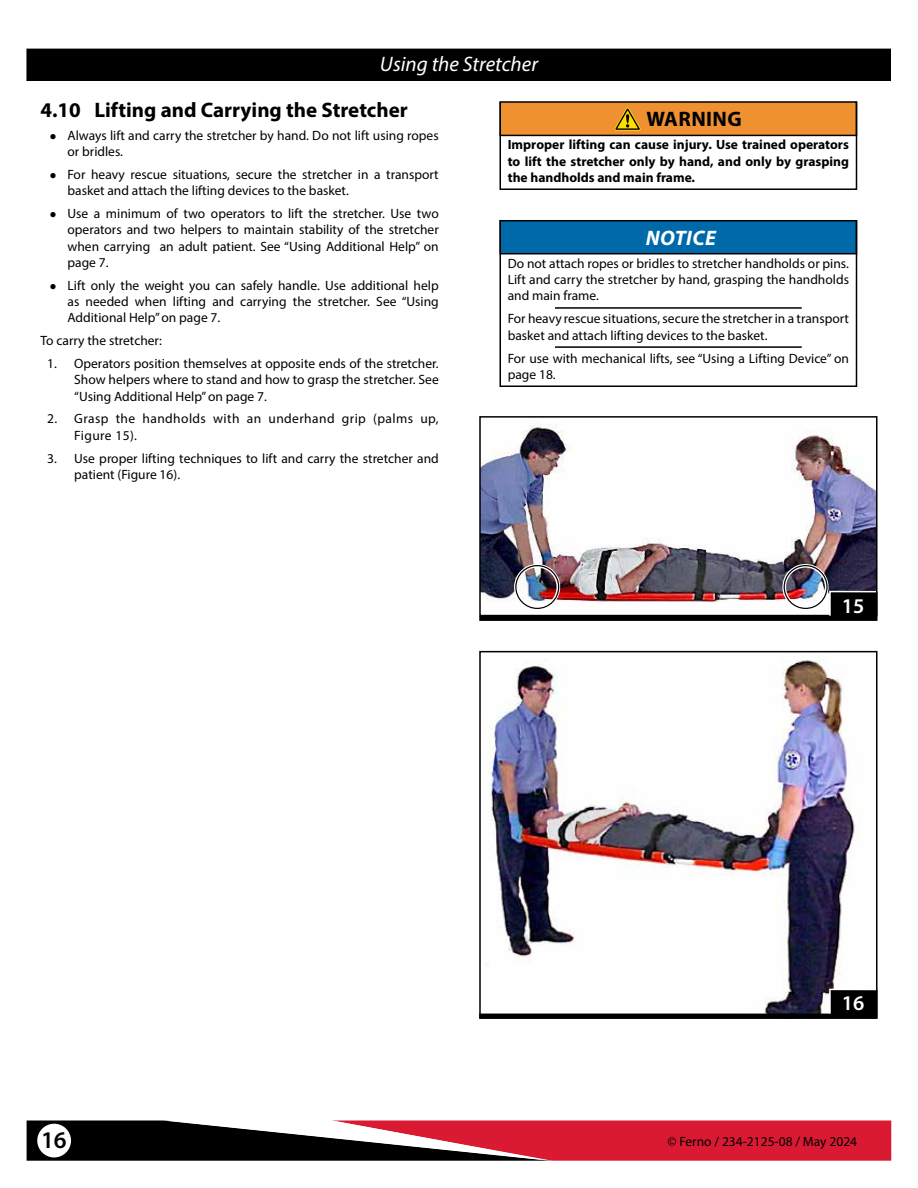
<style>
.page{position:relative;width:918px;height:1188px;background:#fff}
.page>*{position:absolute;margin:0;border:0;box-sizing:border-box;transform-origin:0 0}
.t1{font:600 24px "Myriad Pro";color:#000}
.t2{font:700 21px "Myriad Pro";color:#000}
.t3{font:italic 21px "Myriad Pro";color:#fff}
.t4{font:700 21px "Myriad Pro";letter-spacing:.02em;color:#000}
.t5{font:italic 700 21px "Myriad Pro";letter-spacing:.02em;color:#fff}
.t6{font:600 21px "Myriad Pro";color:#fff}
.t7{font:13.5px/16.2px "Myriad Pro";color:#000}
.t8{font:700 13.5px/16.2px "Myriad Pro";color:#000;text-align:justify}
.t9{font:13.5px/16.2px "Myriad Pro";letter-spacing:.03em;color:#000}
.s1{font-family:"Times New Roman";font-size:12px}
</style>
<div class="page">
<div style="left:27px;top:49px;width:863px;height:31px;background:#000"></div>
<div style="left:26px;top:49px;width:865px;height:32px;border:2px solid #000"></div>
<svg style="left:27px;top:1120px;width:864px;height:41px;background:#902c39"></svg>
<div style="left:37px;top:1124px;width:34px;height:33px;background:#fff;border-radius:50%"></div>
<img style="left:482px;top:654px;width:377px;height:334px">
<div style="left:479px;top:651px;width:399px;height:368px;border:2px solid #000"></div>
<svg style="left:479px;top:988px;width:399px;height:31px"></svg>
<div style="left:500px;top:102px;width:356px;height:33px;background:#ef9131"></div>
<div style="left:500px;top:101px;width:357px;height:35px;border:2px solid #000"></div>
<svg style="left:615px;top:108px;width:26px;height:23px"></svg>
<div style="left:500px;top:101px;width:357px;height:89px;border:2px solid #000"></div>
<img style="left:482px;top:423px;width:393px;height:167px">
<div style="left:479px;top:416px;width:399px;height:200px;border:2px solid #000"></div>
<img style="left:479px;top:590px;width:399px;height:31px">
<div style="left:514px;top:564px;width:46px;height:46px;border:4px solid #fff;border-radius:50%"></div>
<div style="left:515px;top:565px;width:44px;height:44px;border:1px solid #000;border-radius:50%"></div>
<div style="left:782px;top:564px;width:47px;height:46px;border:4px solid #fff;border-radius:50%"></div>
<div style="left:784px;top:565px;width:44px;height:44px;border:1px solid #000;border-radius:50%"></div>
<div style="left:500px;top:220px;width:356px;height:34px;background:#0069aa"></div>
<div style="left:500px;top:219px;width:357px;height:35px;border:2px solid #000"></div>
<hr style="left:555px;top:307px;width:247px;height:2px;background:#000">
<hr style="left:555px;top:346px;width:247px;height:2px;background:#000">
<div style="left:500px;top:220px;width:357px;height:167px;border:2px solid #000"></div>
<h2 class="t3" style="left:380px;top:51px;width:160px">Using the Stretcher</h2>
<h2 class="t2" style="left:40px;top:96px;width:369px">4.10 Lifting and Carrying the Stretcher</h2>
<p class="t7" style="left:68px;top:127px;width:373px;text-indent:-18px"><span class="s1">●</span> Always lift and carry the stretcher by hand. Do not lift using ropes or bridles.</p>
<p class="t7" style="left:68px;top:166px;width:373px;text-indent:-18px"><span class="s1">●</span> For heavy rescue situations, secure the stretcher in a transport basket and attach the lifting devices to the basket.</p>
<p class="t7" style="left:68px;top:205px;width:373px;text-align:justify;text-indent:-18px"><span class="s1">●</span> Use a minimum of two operators to lift the stretcher. Use two operators and two helpers to maintain stability of the stretcher when carrying an adult patient. See “Using Additional Help” on page 7.</p>
<p class="t7" style="left:68px;top:277px;width:373px;text-align:justify;text-indent:-18px"><span class="s1">●</span> Lift only the weight you can safely handle. Use additional help as needed when lifting and carrying the stretcher. See “Using Additional Help” on page 7.</p>
<p class="t7" style="left:40px;top:332px;width:123px">To carry the stretcher:</p>
<p class="t7" style="left:74px;top:355px;width:366px;text-align:justify;text-indent:-27px">1. Operators position themselves at opposite ends of the stretcher.<br>Show helpers where to stand and how to grasp the stretcher. See “Using Additional Help” on page 7.</p>
<p class="t9" style="left:74px;top:411px;width:366px;text-indent:-27px">2. Grasp the handholds with an underhand grip (palms up,<br>Figure 15).</p>
<p class="t7" style="left:74px;top:450px;width:366px;text-indent:-27px">3. Use proper lifting techniques to lift and carry the stretcher and patient (Figure 16).</p>
<h2 class="t4" style="left:646px;top:106px;width:97px">WARNING</h2>
<p class="t8" style="left:508px;top:136px;width:343px">Improper lifting can cause injury. Use trained operators to lift the stretcher only by hand, and only by grasping the handholds and main frame.</p>
<h2 class="t5" style="left:646px;top:224px;width:72px">NOTICE</h2>
<p class="t7" style="left:508px;top:255px;width:343px;text-align:justify">Do not attach ropes or bridles to stretcher handholds or pins.<br>Lift and carry the stretcher by hand, grasping the handholds and main frame.</p>
<p class="t7" style="left:508px;top:311px;width:343px">For heavy rescue situations, secure the stretcher in a transport basket and attach lifting devices to the basket.</p>
<p class="t7" style="left:508px;top:350px;width:343px">For use with mechanical lifts, see “Using a Lifting Device” on page 18.</p>
<h2 class="t6" style="left:842px;top:592px;width:24px">15</h2>
<h2 class="t6" style="left:842px;top:990px;width:24px">16</h2>
<h1 class="t1" style="left:41px;top:1125px;width:27px">16</h1>
<p class="t7" style="left:667px;top:1133px;width:191px">© Ferno / 234-2125-08 / May 2024</p>
</div>
